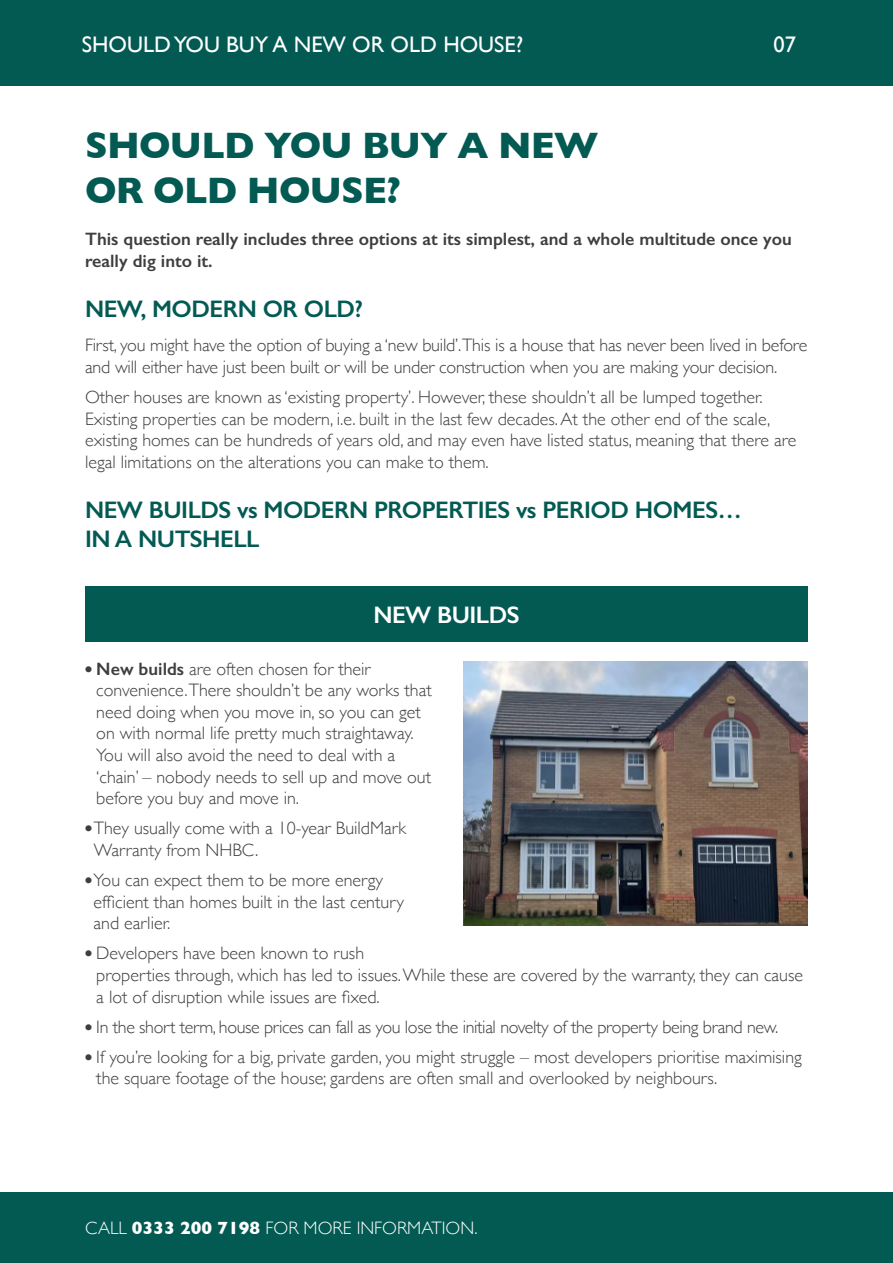
<style>
.page{position:relative;width:893px;height:1263px;background:#fff}
.page>*{position:absolute;margin:0;border:0;box-sizing:border-box;transform-origin:0 0}
.t1{font:700 37.5px/45px "Gill Sans";letter-spacing:-.02em;color:#035a53}
.t2{font:600 24px/28.8px "Gill Sans";letter-spacing:-.02em;color:#035a53}
.t3{font:600 24px "Gill Sans";letter-spacing:-.02em;color:#fff}
.t4{font:22.5px "Gill Sans";color:#fff}
.t5{font:300 18px/21.6px "Gill Sans";color:#3e3e3f}
.t6{font:600 18px/21.6px "Gill Sans";color:#3e3e3f}
.t7{font:300 18px "Gill Sans";color:#fff}
.s1{font-family:"Geogrotesque";font-weight:500}
.s2{font-weight:600}
.s3{font-weight:700}
</style>
<div class="page">
<div style="left:0;top:0;width:893px;height:85px;background:#035a53"></div>
<img style="left:463px;top:661px;width:345px;height:264px">
<div style="left:85px;top:587px;width:723px;height:55px;background:#035a53"></div>
<div style="left:0;top:1193px;width:893px;height:70px;background:#035a53"></div>
<p class="t4" style="left:82px;top:31px;width:443px">SHOULD YOU BUY A NEW OR OLD HOUSE?</p>
<p class="t4" style="left:773px;top:31px;width:24px">07</p>
<h1 class="t1" style="left:85px;top:122px;width:515px">SHOULD YOU BUY A NEW<br>OR OLD HOUSE?</h1>
<p class="t6" style="left:85px;top:228px;width:708px">This question really includes three options at its simplest, and a whole multitude once you really dig into it.</p>
<h2 class="t2" style="left:85px;top:294px;width:280px">NEW, MODERN OR OLD?</h2>
<p class="t5" style="left:85px;top:334px;width:724px">First, you might have the option of buying a ‘new build’.This is a house that has never been lived in before and will either have just been built or will be under construction when you are making your decision.</p>
<p class="t5" style="left:85px;top:386px;width:713px">Other houses are known as ‘existing property’. However, these shouldn’t all be lumped together.<br>Existing properties can be modern, i.e. built in the last few decades. At the other end of the scale, existing homes can be hundreds of years old, and may even have listed status, meaning that there are legal limitations on the alterations you can make to them.</p>
<h2 class="t2" style="left:85px;top:495px;width:658px">NEW BUILDS vs MODERN PROPERTIES vs PERIOD HOMES…<br>IN A NUTSHELL</h2>
<h2 class="t3" style="left:373px;top:600px;width:148px">NEW BUILDS</h2>
<p class="t5" style="left:96px;top:657px;width:337px;text-indent:-11px"><span class="s1">∫</span> <span class="s2">New builds</span> are often chosen for their convenience.There shouldn’t be any works that need doing when you move in, so you can get on with normal life pretty much straightaway.<br>You will also avoid the need to deal with a ‘chain’ – nobody needs to sell up and move out before you buy and move in.</p>
<p class="t5" style="left:94px;top:817px;width:314px;text-indent:-9px"><span class="s1">∫</span>They usually come with a 10-year BuildMark<br>Warranty from NHBC.</p>
<p class="t5" style="left:94px;top:868px;width:312px;text-indent:-9px"><span class="s1">∫</span>You can expect them to be more energy efficient than homes built in the last century and earlier.</p>
<p class="t5" style="left:96px;top:942px;width:708px;text-indent:-11px"><span class="s1">∫</span> Developers have been known to rush<br>properties through, which has led to issues. While these are covered by the warranty, they can cause a lot of disruption while issues are fixed.</p>
<p class="t5" style="left:85px;top:1011px;width:718px;line-height:30.2px"><span class="s1">∫</span> In the short term, house prices can fall as you lose the initial novelty of the property being brand new.<br><span class="s1">∫</span> If you’re looking for a big, private garden, you might struggle – most developers prioritise maximising</p>
<p class="t5" style="left:96px;top:1067px;width:622px">the square footage of the house; gardens are often small and overlooked by neighbours.</p>
<p class="t7" style="left:85px;top:1214px;width:394px">CALL <span class="s3">0333 200 7198</span> FOR MORE INFORMATION.</p>
</div>
